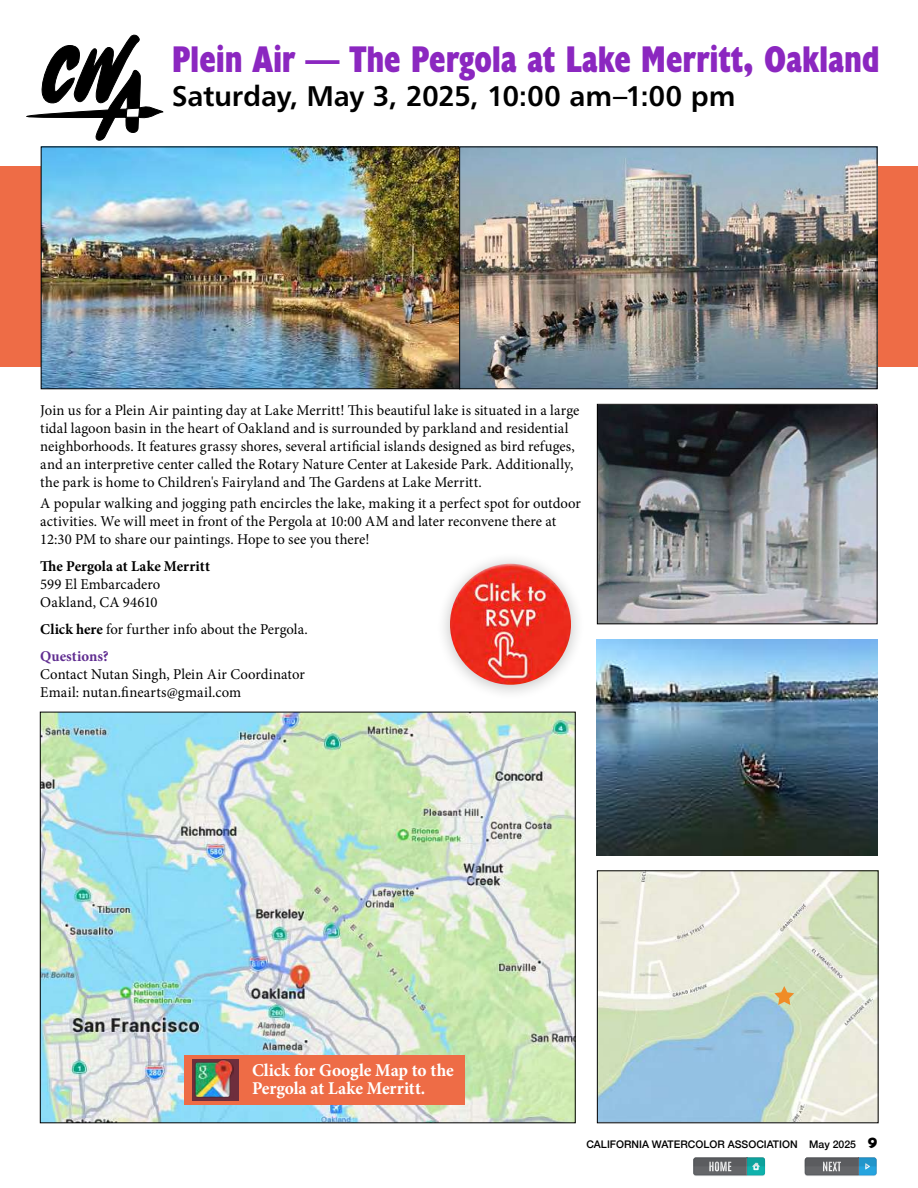
<style>
.page{position:relative;width:918px;height:1188px;background:#fff}
.page>*{position:absolute;margin:0;border:0;box-sizing:border-box;transform-origin:0 0}
.t1{font:700 condensed 37.5px "Humanist 521 BT Xtra";letter-spacing:-.005em;color:#8b27c0;scale:.91 1}
.t2{font:28.5px "Humanist 777 BT Bold B";letter-spacing:-.01em;color:#000}
.t3{font:700 18px/18px "Minion Pro";letter-spacing:-.005em;color:#fff}
.t4{font:15px/18px "Minion Pro";letter-spacing:.005em;color:#000}
.t5{font:700 15px "Minion Pro";color:#000}
.t6{font:500 10.5px "Helvetica Neue";color:#000}
.s1{font-weight:700}
.s2{font-weight:700;color:#602d91}
.s3{font-family:"Humanist 521 BT";font-weight:800;font-size:15px}
</style>
<div class="page">
<svg style="left:693px;top:1157px;width:72px;height:19px"></svg>
<svg style="left:805px;top:1157px;width:71px;height:19px"></svg>
<svg style="left:26px;top:35px;width:137px;height:106px"></svg>
<div style="left:0;top:166px;width:918px;height:201px;background:#ee6c46"></div>
<img style="left:43px;top:149px;width:833px;height:238px">
<div style="left:41px;top:147px;width:419px;height:242px;border:1px solid #000"></div>
<div style="left:459px;top:147px;width:419px;height:242px;border:1px solid #000"></div>
<img style="left:599px;top:406px;width:277px;height:216px">
<div style="left:597px;top:404px;width:281px;height:220px;border:1px solid #000"></div>
<img style="left:597px;top:639px;width:281px;height:217px">
<img style="left:599px;top:872px;width:278px;height:249px">
<div style="left:435px;top:550px;width:150px;height:150px;background:#000;opacity:.25"></div>
<img style="left:450px;top:564px;width:121px;height:121px;border-radius:61px">
<img style="left:42px;top:714px;width:532px;height:407px">
<div style="left:184px;top:1055px;width:281px;height:49px;background:#ee6c46"></div>
<div style="left:192px;top:1059px;width:47px;height:41px;background:#6e2e3d"></div>
<img style="left:195px;top:1059px;width:38px;height:39px">
<svg style="left:774px;top:986px;width:20px;height:19px"></svg>
<h1 class="t1" style="left:172px;top:36px;width:780px">Plein Air — The Pergola at Lake Merritt, Oakland</h1>
<h2 class="t2" style="left:172px;top:78px;width:565px">Saturday, May 3, 2025, 10:00 am–1:00 pm</h2>
<p class="t4" style="left:40px;top:401px;width:541px">Join us for a Plein Air painting day at Lake Merritt! This beautiful lake is situated in a large tidal lagoon basin in the heart of Oakland and is surrounded by parkland and residential neighborhoods. It features grassy shores, several artificial islands designed as bird refuges, and an interpretive center called the Rotary Nature Center at Lakeside Park. Additionally, the park is home to Children's Fairyland and The Gardens at Lake Merritt.</p>
<p class="t4" style="left:40px;top:494px;width:542px">A popular walking and jogging path encircles the lake, making it a perfect spot for outdoor activities. We will meet in front of the Pergola at 10:00 AM and later reconvene there at<br>12:30 PM to share our paintings. Hope to see you there!</p>
<p class="t5" style="left:40px;top:555px;width:171px">The Pergola at Lake Merritt</p>
<p class="t4" style="left:40px;top:575px;width:122px">599 El Embarcadero<br>Oakland, CA 94610</p>
<p class="t4" style="left:40px;top:616px;width:269px;line-height:27px"><span class="s1">Click here</span> for further info about the Pergola.<br><span class="s2">Questions?</span></p>
<p class="t4" style="left:40px;top:665px;width:266px">Contact Nutan Singh, Plein Air Coordinator<br>Email: nutan.finearts@gmail.com</p>
<p class="t3" style="left:252px;top:1061px;width:203px">Click for Google Map to the<br>Pergola at Lake Merritt.</p>
<p class="t6" style="left:586px;top:1135px;width:293px">CALIFORNIA WATERCOLOR ASSOCIATION May 2025 <span class="s3">9</span></p>
</div>
